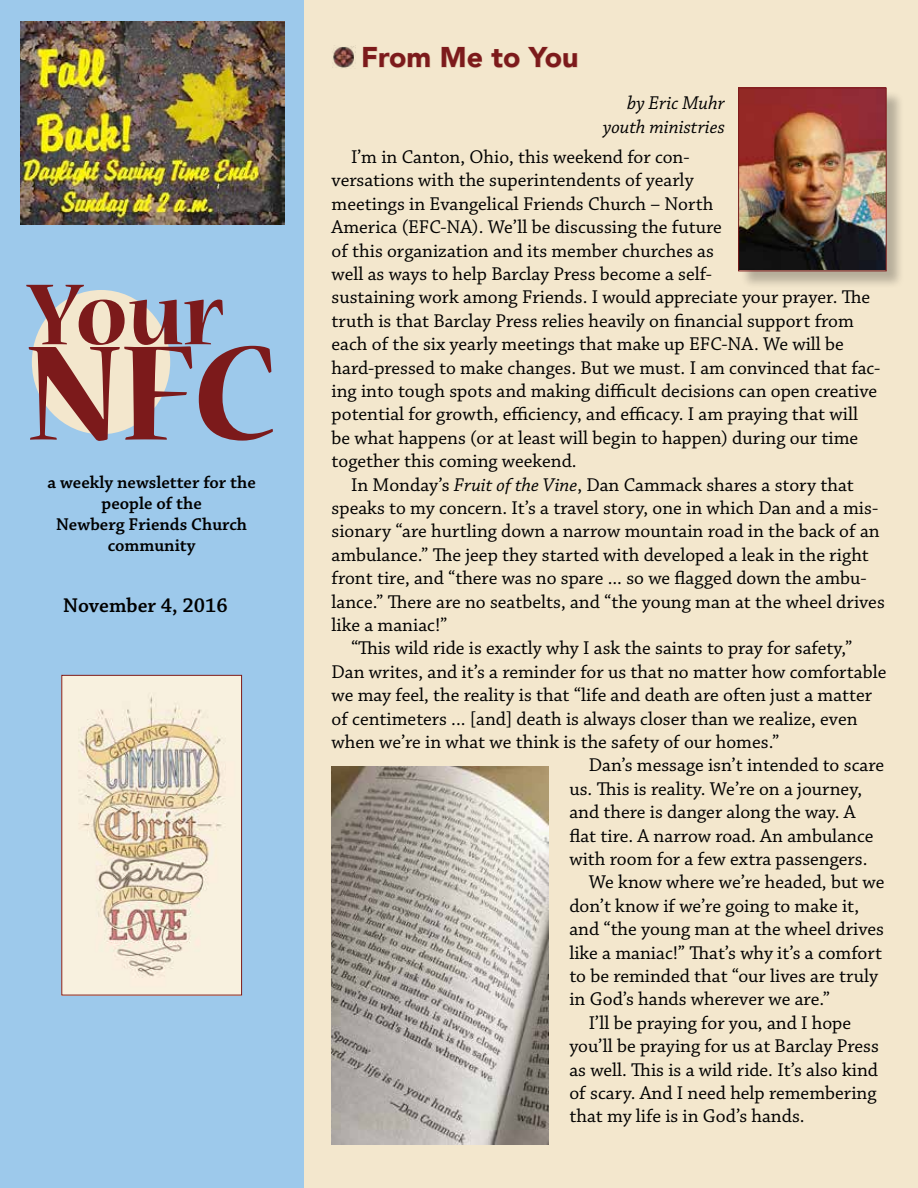
<style>
.page{position:relative;width:918px;height:1188px;background:#fff}
.page>*{position:absolute;margin:0;border:0;box-sizing:border-box;transform-origin:0 0}
.t1{font:700 150px "Nueva Std";color:#7c1a1b}
.t2{font:700 96.3px "Nueva Std";color:#7c1a1b}
.t3{font:900 28.5px "Avenir";color:#7c1a1b}
.t4{font:600 21px "Chaparral Pro";color:#000}
.t5{font:19.5px/23.4px "Chaparral Pro";color:#000}
.t6{font:italic 19.5px/23.4px "Chaparral Pro";color:#000;text-align:right}
.t7{font:600 18px/21px "Chaparral Pro";color:#000;text-align:center}
.s1{font-style:italic}
</style>
<div class="page">
<div style="left:0;top:0;width:306px;height:1188px;background:#9dc9eb"></div>
<img style="left:63px;top:677px;width:177px;height:316px">
<div style="left:61px;top:675px;width:181px;height:320px;border:1px solid #7c1a1b"></div>
<div style="left:304px;top:0;width:614px;height:1188px;background:#f3e7cd"></div>
<div style="left:32px;top:290px;width:138px;height:144px;background:#f3e7cd;border-radius:50%"></div>
<svg style="left:363px;top:47px;width:68px;height:21px"></svg>
<svg style="left:441px;top:47px;width:42px;height:21px"></svg>
<svg style="left:491px;top:49px;width:29px;height:19px"></svg>
<svg style="left:528px;top:47px;width:50px;height:21px"></svg>
<img style="left:332px;top:45px;width:24px;height:23px">
<div style="left:741px;top:90px;width:164px;height:200px;background:#000;opacity:.25"></div>
<img style="left:740px;top:90px;width:144px;height:179px">
<div style="left:738px;top:88px;width:148px;height:183px;border:1px solid #7c1a1b"></div>
<img style="left:332px;top:767px;width:216px;height:378px">
<img style="left:21px;top:22px;width:264px;height:203px">
<h2 class="t2" style="left:27px;top:270px;width:198px">Your</h2>
<h1 class="t1" style="left:27px;top:325px;width:251px">NFC</h1>
<p class="t7" style="left:48px;top:472px;width:210px">a weekly newsletter for the people of the<br>Newberg Friends Church community</p>
<p class="t4" style="left:63px;top:594px;width:166px">November 4, 2016</p>
<h3 class="t3" style="left:361px;top:33px;width:219px">From Me to You</h3>
<p class="t6" style="left:603px;top:92px;width:123px">by Eric Muhr youth ministries</p>
<p class="t5" style="left:332px;top:146px;width:550px;text-indent:20px">I’m in Canton, Ohio, this weekend for con-<br>versations with the superintendents of yearly<br>meetings in Evangelical Friends Church – North<br>America (EFC-NA). We’ll be discussing the future<br>of this organization and its member churches as<br>well as ways to help Barclay Press become a self-<br>sustaining work among Friends. I would appreciate your prayer. The truth is that Barclay Press relies heavily on financial support from each of the six yearly meetings that make up EFC-NA. We will be hard-pressed to make changes. But we must. I am convinced that fac&shy;ing into tough spots and making difficult decisions can open creative potential for growth, efficiency, and efficacy. I am praying that will be what happens (or at least will begin to happen) during our time together this coming weekend.</p>
<p class="t5" style="left:351px;top:474px;width:504px">In Monday’s <span class="s1">Fruit of the Vine</span>, Dan Cammack shares a story that</p>
<p class="t5" style="left:332px;top:497px;width:548px">speaks to my concern. It’s a travel story, one in which Dan and a mis-</p>
<p class="t5" style="left:332px;top:520px;width:550px">sionary “are hurtling down a narrow mountain road in the back of an</p>
<p class="t5" style="left:332px;top:544px;width:539px">ambulance.” The jeep they started with developed a leak in the right</p>
<p class="t5" style="left:332px;top:567px;width:537px">front tire, and “there was no spare ... so we flagged down the ambu-</p>
<p class="t5" style="left:332px;top:591px;width:555px">lance.” There are no seatbelts, and “the young man at the wheel drives</p>
<p class="t5" style="left:332px;top:614px;width:117px">like a maniac!”</p>
<p class="t5" style="left:351px;top:637px;width:503px">“This wild ride is exactly why I ask the saints to pray for safety,”</p>
<p class="t5" style="left:332px;top:661px;width:556px">Dan writes, and it’s a reminder for us that no matter how comfortable</p>
<p class="t5" style="left:332px;top:684px;width:542px">we may feel, the reality is that “life and death are often just a matter</p>
<p class="t5" style="left:332px;top:708px;width:528px">of centimeters ... [and] death is always closer than we realize, even</p>
<p class="t5" style="left:332px;top:731px;width:449px">when we’re in what we think is the safety of our homes.”</p>
<p class="t5" style="left:589px;top:754px;width:297px">Dan’s message isn’t intended to scare</p>
<p class="t5" style="left:569px;top:778px;width:294px">us. This is reality. We’re on a journey,</p>
<p class="t5" style="left:569px;top:801px;width:288px">and there is danger along the way. A</p>
<p class="t5" style="left:569px;top:825px;width:306px">flat tire. A narrow road. An ambulance</p>
<p class="t5" style="left:569px;top:848px;width:300px">with room for a few extra passengers.</p>
<p class="t5" style="left:589px;top:871px;width:297px">We know where we’re headed, but we</p>
<p class="t5" style="left:569px;top:895px;width:291px">don’t know if we’re going to make it,</p>
<p class="t5" style="left:569px;top:918px;width:316px">and “the young man at the wheel drives</p>
<p class="t5" style="left:569px;top:942px;width:314px">like a maniac!” That’s why it’s a comfort</p>
<p class="t5" style="left:569px;top:965px;width:310px">to be reminded that “our lives are truly</p>
<p class="t5" style="left:569px;top:988px;width:262px">in God’s hands wherever we are.”</p>
<p class="t5" style="left:589px;top:1012px;width:264px">I’ll be praying for you, and I hope</p>
<p class="t5" style="left:569px;top:1035px;width:311px">you’ll be praying for us at Barclay Press</p>
<p class="t5" style="left:569px;top:1059px;width:310px">as well. This is a wild ride. It’s also kind</p>
<p class="t5" style="left:569px;top:1082px;width:309px">of scary. And I need help remembering</p>
<p class="t5" style="left:569px;top:1105px;width:237px">that my life is in God’s hands.</p>
</div>
